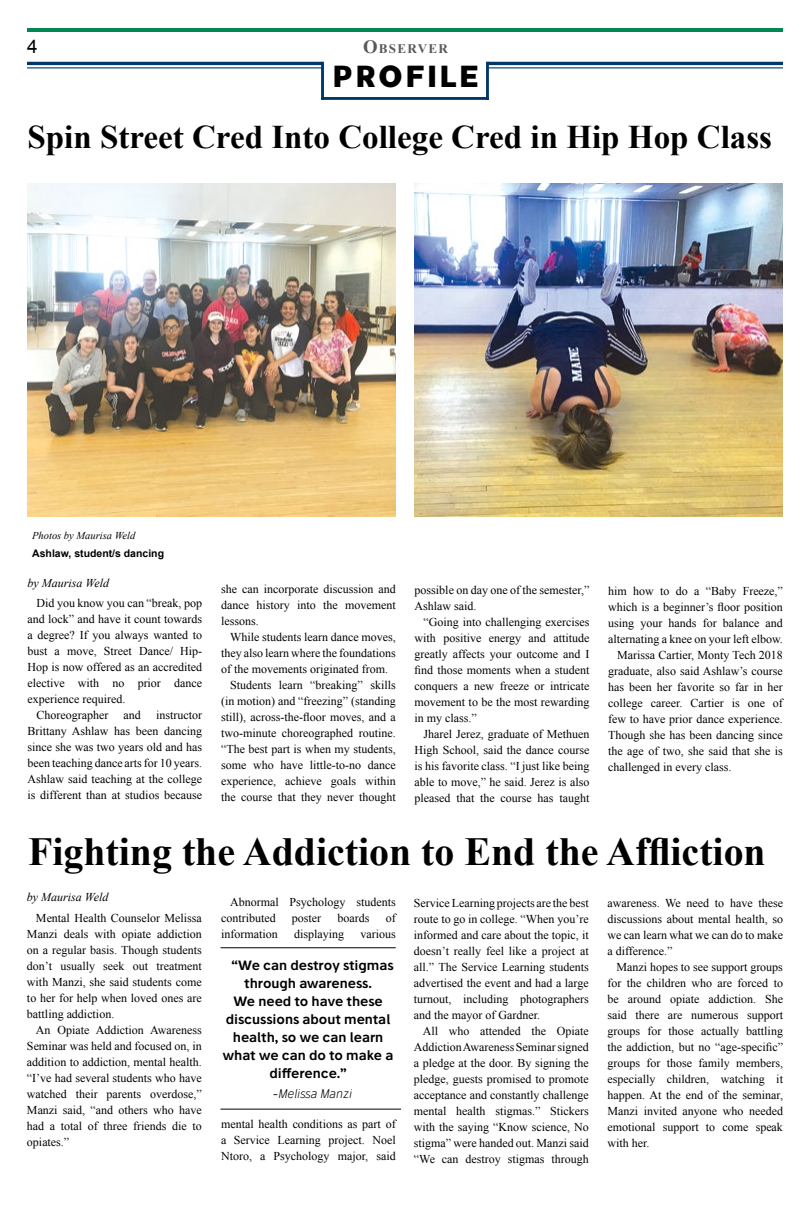
<style>
.page{position:relative;width:810px;height:1224px;background:#fff}
.page>*{position:absolute;margin:0;border:0;box-sizing:border-box;transform-origin:0 0}
.t1{font:700 39.9px "Times New Roman";color:#000}
.t2{font:700 33.1px "Times New Roman";color:#000}
.t3{font:700 29.4px "Stilu";letter-spacing:.08em;color:#000}
.t4{font:18.9px "Arial";color:#000}
.t5{font:700 13.1px "Times New Roman";letter-spacing:.1em;color:#595959}
.t6{font:600 13px "Stilu";color:#000}
.t7{font:12px/16px "Times New Roman";color:#000;text-align:justify}
.t8{font:italic 12px "Times New Roman";color:#000}
.t9{font:italic 300 12px "Stilu";color:#000}
.t10{font:700 10.5px "Arial";color:#000}
.t11{font:italic 10.5px "Times New Roman";color:#000}
.s1{font-size:18.7px}
</style>
<div class="page">
<hr style="left:27px;top:28px;width:756px;height:4px;background:#008752">
<hr style="left:27px;top:62px;width:296px;height:3px;background:#003768">
<hr style="left:27px;top:67px;width:296px;height:1px;background:#003768">
<hr style="left:487px;top:62px;width:296px;height:3px;background:#003768">
<hr style="left:487px;top:67px;width:296px;height:1px;background:#003768">
<hr style="left:321px;top:62px;width:3px;height:38px;background:#003768">
<hr style="left:486px;top:62px;width:3px;height:38px;background:#003768">
<hr style="left:321px;top:97px;width:168px;height:3px;background:#003768">
<img style="left:27px;top:183px;width:369px;height:334px">
<img style="left:415px;top:183px;width:368px;height:334px">
<hr style="left:220px;top:947px;width:176px;height:1px;background:#000">
<hr style="left:220px;top:1109px;width:181px;height:1px;background:#000">
<h3 class="t4" style="left:27px;top:34px;width:12px">4</h3>
<p class="t5" style="left:363px;top:39px;width:86px"><span class="s1">O</span>BSERVER</p>
<h3 class="t3" style="left:333px;top:56px;width:148px">PROFILE</h3>
<h2 class="t2" style="left:27px;top:114px;width:746px">Spin Street Cred Into College Cred in Hip Hop Class</h2>
<p class="t11" style="left:32px;top:528px;width:105px">Photos by Maurisa Weld</p>
<p class="t10" style="left:32px;top:546px;width:133px">Ashlaw, student/s dancing</p>
<p class="t8" style="left:27px;top:574px;width:83px">by Maurisa Weld</p>
<p class="t7" style="left:36px;top:595px;width:167px">Did you know you can “break, pop</p>
<p class="t7" style="left:27px;top:611px;width:176px">and lock” and have it count towards</p>
<p class="t7" style="left:27px;top:627px;width:176px">a degree? If you always wanted to</p>
<p class="t7" style="left:27px;top:643px;width:176px">bust a move, Street Dance/ Hip-</p>
<p class="t7" style="left:27px;top:659px;width:176px">Hop is now offered as an accredited</p>
<p class="t7" style="left:27px;top:675px;width:176px">elective with no prior dance</p>
<p class="t7" style="left:27px;top:691px;width:99px">experience required.</p>
<p class="t7" style="left:36px;top:707px;width:73px">Choreographer</p>
<p class="t7" style="left:124px;top:707px;width:19px">and</p>
<p class="t7" style="left:27px;top:707px;width:176px;text-indent:129px">instructor Brittany Ashlaw has been dancing since she was two years old and has been teaching dance arts for 10 years.<br>Ashlaw said teaching at the college is different than at studios because</p>
<p class="t7" style="left:221px;top:581px;width:176px">she can incorporate discussion and dance history into the movement lessons.</p>
<p class="t7" style="left:230px;top:629px;width:167px">While students learn dance moves,</p>
<p class="t7" style="left:221px;top:645px;width:176px">they also learn where the foundations</p>
<p class="t7" style="left:221px;top:661px;width:168px">of the movements originated from.</p>
<p class="t7" style="left:230px;top:677px;width:167px">Students learn “breaking” skills</p>
<p class="t7" style="left:221px;top:693px;width:176px">(in motion) and “freezing” (standing</p>
<p class="t7" style="left:221px;top:709px;width:176px">still), across-the-floor moves, and a</p>
<p class="t7" style="left:221px;top:725px;width:176px">two-minute choreographed routine.</p>
<p class="t7" style="left:221px;top:741px;width:176px">“The best part is when my students,</p>
<p class="t7" style="left:221px;top:757px;width:176px">some who have little-to-no dance</p>
<p class="t7" style="left:221px;top:773px;width:176px">experience, achieve goals within</p>
<p class="t7" style="left:221px;top:789px;width:176px">the course that they never thought</p>
<p class="t7" style="left:415px;top:582px;width:176px">possible on day one of the semester,”<br>Ashlaw said.</p>
<p class="t7" style="left:415px;top:614px;width:176px;text-indent:9px">“Going into challenging exercises with positive energy and attitude greatly affects your outcome and I find those moments when a student conquers a new freeze or intricate movement to be the most rewarding in my class.”</p>
<p class="t7" style="left:415px;top:726px;width:176px;text-indent:9px">Jharel Jerez, graduate of Methuen High School, said the dance course is his favorite class. “I just like being able to move,” he said. Jerez is also pleased that the course has taught</p>
<p class="t7" style="left:608px;top:583px;width:176px">him how to do a “Baby Freeze,”</p>
<p class="t7" style="left:608px;top:599px;width:176px">which is a beginner’s floor position</p>
<p class="t7" style="left:608px;top:615px;width:176px">using your hands for balance and</p>
<p class="t7" style="left:608px;top:631px;width:176px">alternating a knee on your left elbow.</p>
<p class="t7" style="left:617px;top:647px;width:167px">Marissa Cartier, Monty Tech 2018</p>
<p class="t7" style="left:608px;top:663px;width:176px">graduate, also said Ashlaw’s course</p>
<p class="t7" style="left:608px;top:679px;width:176px">has been her favorite so far in her</p>
<p class="t7" style="left:608px;top:695px;width:176px">college career. Cartier is one of</p>
<p class="t7" style="left:608px;top:711px;width:176px">few to have prior dance experience.</p>
<p class="t7" style="left:608px;top:727px;width:176px">Though she has been dancing since</p>
<p class="t7" style="left:608px;top:743px;width:176px">the age of two, she said that she is</p>
<p class="t7" style="left:608px;top:759px;width:125px">challenged in every class.</p>
<h1 class="t1" style="left:28px;top:824px;width:739px">Fighting the Addiction to End the Affliction</h1>
<p class="t7" style="left:221px;top:894px;width:176px;text-indent:9px">Abnormal Psychology students contributed</p>
<p class="t8" style="left:27px;top:889px;width:83px">by Maurisa Weld</p>
<p class="t7" style="left:27px;top:909px;width:176px;text-indent:9px">Mental Health Counselor Melissa Manzi deals with opiate addiction on a regular basis. Though students don’t usually seek out treatment with Manzi, she said students come to her for help when loved ones are battling addiction.</p>
<p class="t7" style="left:27px;top:1021px;width:176px;text-indent:9px">An Opiate Addiction Awareness Seminar was held and focused on, in addition to addiction, mental health. “I’ve had several students who have watched their parents overdose,” Manzi said, “and others who have had a total of three friends die to opiates.”</p>
<p class="t7" style="left:414px;top:895px;width:176px">Service Learning projects are the best route to go in college. “When you’re informed and care about the topic, it doesn’t really feel like a project at all.” The Service Learning students advertised the event and had a large turnout, including photographers and the mayor of Gardner.</p>
<p class="t7" style="left:414px;top:1023px;width:176px;text-indent:9px">All who attended the Opiate Addiction Awareness Seminar signed a pledge at the door. By signing the pledge, guests promised to promote acceptance and constantly challenge mental health stigmas.” Stickers with the saying “Know science, No stigma” were handed out. Manzi said “We can destroy stigmas through</p>
<p class="t7" style="left:608px;top:895px;width:177px">awareness. We need to have these discussions about mental health, so we can learn what we can do to make a difference.”</p>
<p class="t7" style="left:608px;top:959px;width:177px;text-indent:9px">Manzi hopes to see support groups for the children who are forced to be around opiate addiction. She said there are numerous support groups for those actually battling the addiction, but no “age-specific” groups for those family members, especially children, watching it happen. At the end of the seminar, Manzi invited anyone who needed emotional support to come speak with her.</p>
<p class="t7" style="left:292px;top:910px;width:31px">poster</p>
<p class="t7" style="left:338px;top:910px;width:33px">boards</p>
<p class="t7" style="left:386px;top:910px;width:11px">of</p>
<p class="t7" style="left:221px;top:926px;width:58px">information</p>
<p class="t7" style="left:294px;top:926px;width:52px">displaying</p>
<p class="t7" style="left:360px;top:926px;width:37px">various</p>
<p class="t6" style="left:232px;top:957px;width:164px">“We can destroy stigmas</p>
<p class="t6" style="left:244px;top:975px;width:129px">through awareness.</p>
<p class="t6" style="left:233px;top:993px;width:151px">We need to have these</p>
<p class="t6" style="left:226px;top:1011px;width:166px">discussions about mental</p>
<p class="t6" style="left:233px;top:1029px;width:152px">health, so we can learn</p>
<p class="t6" style="left:223px;top:1047px;width:172px">what we can do to make a</p>
<p class="t6" style="left:269px;top:1065px;width:79px">difference.”</p>
<p class="t9" style="left:273px;top:1086px;width:81px">-Melissa Manzi</p>
<p class="t7" style="left:221px;top:1116px;width:176px">mental health conditions as part of a Service Learning project. Noel Ntoro, a Psychology major, said</p>
</div>
